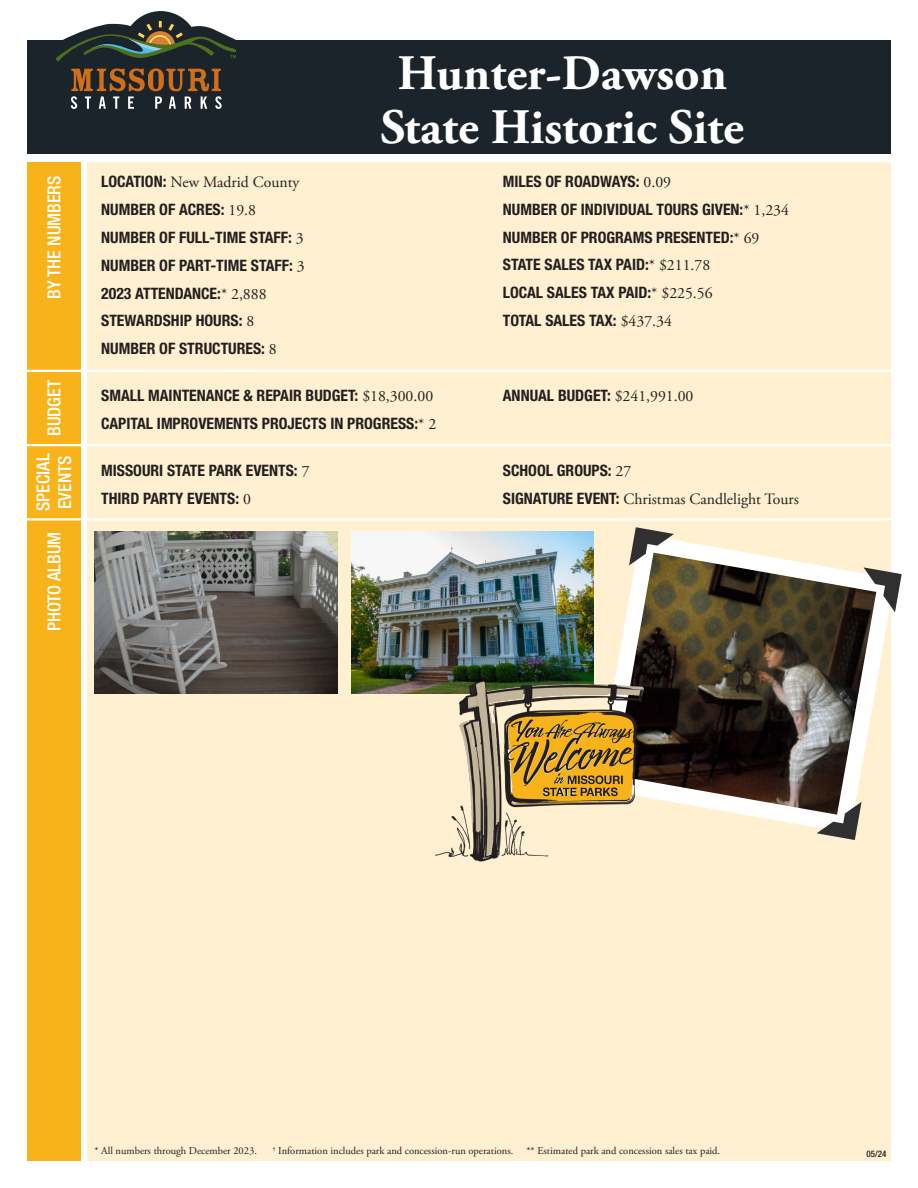
<style>
.page{position:relative;width:918px;height:1188px;background:#fff}
.page>*{position:absolute;margin:0;border:0;box-sizing:border-box;transform-origin:0 0}
.t1{font:700 49.5px/54px "Adobe Garamond Pro";color:#fff;text-align:center}
.t2{font:500 condensed 18px "Helvetica Neue LT Std";color:#fff}
.Listings{font:700 condensed 15.75px "Helvetica Neue LT Std";color:#231f20}
.Listings-2{font:15.75px "Adobe Garamond Pro";color:#231f20}
.t3{font:10.5px "Adobe Garamond Pro";color:#231f20}
.t4{font:500 condensed 9px "Helvetica Neue LT Std";color:#231f20}
.s1{font-family:"Helvetica Neue LT Std";font-weight:700;font-stretch:condensed}
.s2{font-family:"Adobe Garamond Pro";font-weight:400;font-stretch:normal}
</style>
<div class="page">
<div style="left:27px;top:40px;width:864px;height:114px;background:#1b242b"></div>
<svg style="left:56px;top:11px;width:180px;height:98px"></svg>
<div style="left:88px;top:162px;width:803px;height:999px;background:#fef0d1"></div>
<div style="left:27px;top:162px;width:54px;height:999px;background:#f9b31a"></div>
<hr style="left:27px;top:518px;width:864px;height:2px;background:#fff">
<hr style="left:27px;top:444px;width:864px;height:2px;background:#fff">
<hr style="left:27px;top:370px;width:864px;height:2px;background:#fff">
<svg style="left:674px;top:540px;width:215px;height:288px"></svg>
<img style="left:615px;top:553px;width:261px;height:262px">
<svg style="left:629px;top:527px;width:45px;height:38px"></svg>
<svg style="left:864px;top:567px;width:38px;height:45px"></svg>
<svg style="left:817px;top:802px;width:45px;height:38px"></svg>
<img style="left:351px;top:532px;width:243px;height:162px">
<img style="left:95px;top:532px;width:243px;height:162px">
<img style="left:432px;top:677px;width:216px;height:185px">
<p class="t2" style="left:43px;top:299px;width:125px;rotate:-90deg">BY THE NUMBERS</p>
<p class="t2" style="left:43px;top:436px;width:57px;rotate:-90deg">BUDGET</p>
<p class="t2" style="left:33px;top:511px;width:59px;rotate:-90deg">SPECIAL</p>
<p class="t2" style="left:54px;top:509px;width:55px;rotate:-90deg">EVENTS</p>
<p class="t2" style="left:43px;top:631px;width:101px;rotate:-90deg">PHOTO ALBUM</p>
<p class="Listings-2" style="left:101px;top:172px;width:200px"><span class="s1">LOCATION:</span> New Madrid County</p>
<p class="Listings" style="left:101px;top:200px;width:156px">NUMBER OF ACRES: <span class="s2">19.8</span></p>
<p class="Listings" style="left:101px;top:228px;width:204px">NUMBER OF FULL-TIME STAFF: <span class="s2">3</span></p>
<p class="Listings" style="left:101px;top:255px;width:205px">NUMBER OF PART-TIME STAFF: <span class="s2">3</span></p>
<p class="Listings" style="left:101px;top:283px;width:167px">2023 ATTENDANCE:<span class="s2">* 2,888</span></p>
<p class="Listings" style="left:101px;top:311px;width:155px">STEWARDSHIP HOURS: <span class="s2">8</span></p>
<p class="Listings" style="left:101px;top:339px;width:177px">NUMBER OF STRUCTURES: <span class="s2">8</span></p>
<p class="t1" style="left:380px;top:47px;width:365px">Hunter-Dawson<br>State Historic Site</p>
<p class="Listings" style="left:503px;top:172px;width:170px">MILES OF ROADWAYS: <span class="s2">0.09</span></p>
<p class="Listings" style="left:503px;top:200px;width:288px">NUMBER OF INDIVIDUAL TOURS GIVEN:<span class="s2">* 1,234</span></p>
<p class="Listings" style="left:503px;top:227px;width:258px">NUMBER OF PROGRAMS PRESENTED:<span class="s2">* 69</span></p>
<p class="Listings" style="left:503px;top:255px;width:209px">STATE SALES TAX PAID:<span class="s2">* $211.78</span></p>
<p class="Listings" style="left:503px;top:283px;width:211px">LOCAL SALES TAX PAID:<span class="s2">* $225.56</span></p>
<p class="Listings" style="left:503px;top:311px;width:171px">TOTAL SALES TAX: <span class="s2">$437.34</span></p>
<p class="Listings" style="left:101px;top:386px;width:333px">SMALL MAINTENANCE &amp; REPAIR BUDGET: <span class="s2">$18,300.00</span></p>
<p class="Listings" style="left:101px;top:414px;width:336px">CAPITAL IMPROVEMENTS PROJECTS IN PROGRESS:<span class="s2">* 2</span></p>
<p class="Listings" style="left:101px;top:461px;width:210px">MISSOURI STATE PARK EVENTS: <span class="s2">7</span></p>
<p class="Listings" style="left:101px;top:488px;width:151px">THIRD PARTY EVENTS: <span class="s2">0</span></p>
<p class="Listings" style="left:503px;top:386px;width:192px">ANNUAL BUDGET: <span class="s2">$241,991.00</span></p>
<p class="Listings" style="left:503px;top:461px;width:130px">SCHOOL GROUPS: <span class="s2">27</span></p>
<p class="Listings-2" style="left:503px;top:489px;width:298px"><span class="s1">SIGNATURE EVENT:</span> Christmas Candlelight Tours</p>
<p class="t3" style="left:94px;top:1144px;width:164px">* All numbers through December 2023.</p>
<p class="t3" style="left:273px;top:1144px;width:242px"><sup>†</sup> Information includes park and concession-run operations.</p>
<p class="t3" style="left:527px;top:1144px;width:195px">** Estimated park and concession sales tax paid.</p>
<p class="t4" style="left:866px;top:1148px;width:21px">05/24</p>
<p class="t4" style="left:866px;top:1148px;width:21px">12 3</p>
</div>
